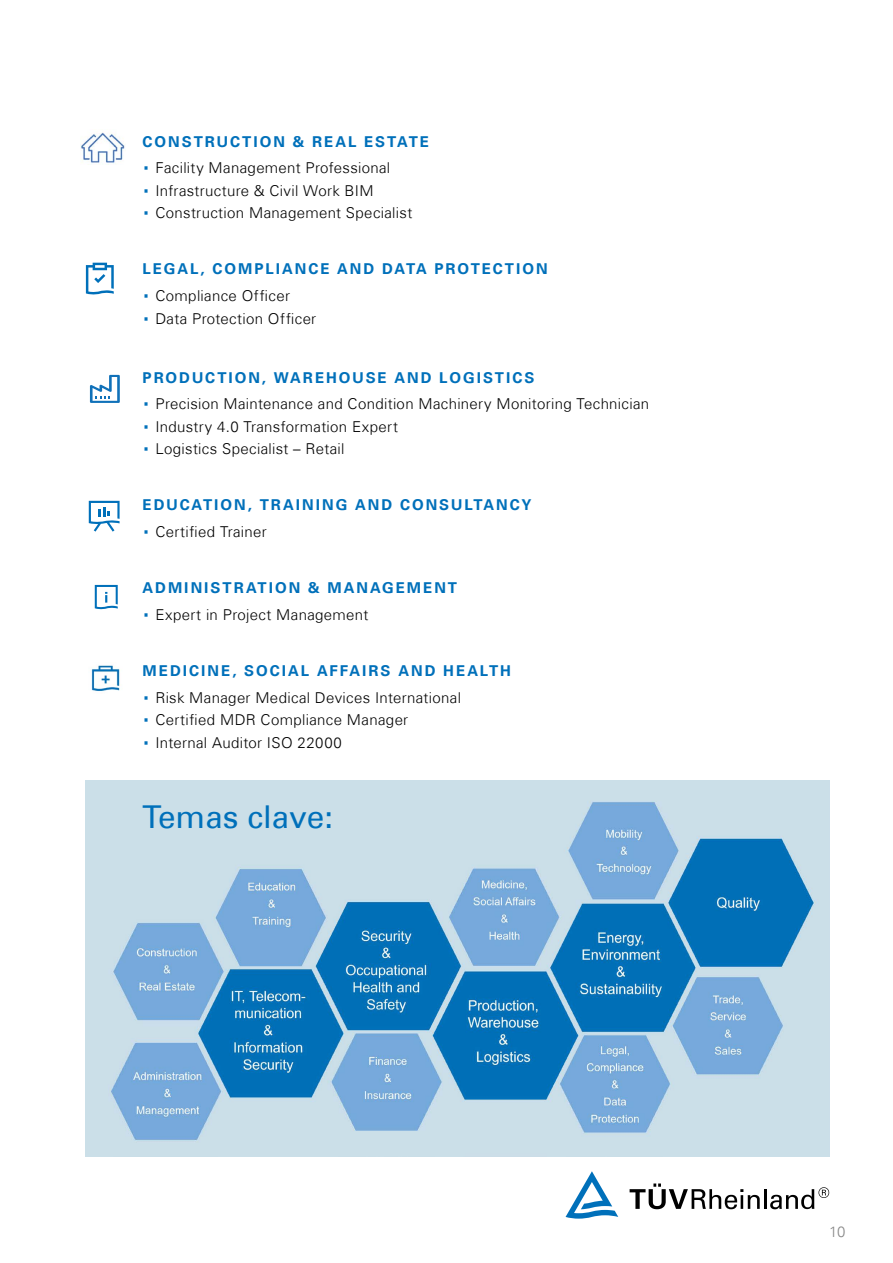
<style>
.page{position:relative;width:893px;height:1263px;background:#fff}
.page>*{position:absolute;margin:0;border:0;box-sizing:border-box;transform-origin:0 0}
.t1{font:31.5px "Univers Com 55 Roman";color:#0070ba}
.t2{font:300 15px/22.5px "Univers Com 45";letter-spacing:.02em;color:#000}
.t3{font:700 15px "Univers Com 65";letter-spacing:.135em;color:#0070ba}
.t4{font:300 15px "Univers Com 45";color:#878787}
.s1{font-family:"Univers Com 55 Roman";font-weight:400;font-size:27px;color:#0070ba}
</style>
<div class="page">
<svg style="left:630px;top:1183px;width:130px;height:26px"></svg>
<hr style="left:764px;top:1189px;width:3px;height:20px;background:#000">
<svg style="left:770px;top:1187px;width:59px;height:22px"></svg>
<svg style="left:566px;top:1171px;width:52px;height:47px"></svg>
<svg style="left:90px;top:375px;width:30px;height:28px"></svg>
<svg style="left:86px;top:263px;width:28px;height:31px"></svg>
<svg style="left:89px;top:501px;width:31px;height:30px"></svg>
<svg style="left:95px;top:585px;width:23px;height:24px"></svg>
<img style="left:91px;top:665px;width:29px;height:26px">
<img style="left:80px;top:132px;width:45px;height:32px">
<img style="left:86px;top:780px;width:743px;height:376px">
<p class="t3" style="left:143px;top:132px;width:288px">CONSTRUCTION &amp; REAL ESTATE</p>
<p class="t2" style="left:143px;top:157px;width:271px"><span class="s1">·</span> Facility Management Professional<br><span class="s1">·</span> Infrastructure &amp; Civil Work BIM<br><span class="s1">·</span> Construction Management Specialist</p>
<p class="t3" style="left:143px;top:260px;width:407px">LEGAL, COMPLIANCE AND DATA PROTECTION</p>
<p class="t2" style="left:143px;top:284px;width:175px"><span class="s1">·</span> Compliance Officer<br><span class="s1">·</span> Data Protection Officer</p>
<p class="t3" style="left:143px;top:368px;width:393px">PRODUCTION, WAREHOUSE AND LOGISTICS</p>
<p class="t2" style="left:143px;top:393px;width:508px"><span class="s1">·</span> Precision Maintenance and Condition Machinery Monitoring Technician <span class="s1">·</span> Industry 4.0 Transformation Expert<br><span class="s1">·</span> Logistics Specialist – Retail</p>
<p class="t3" style="left:143px;top:496px;width:390px">EDUCATION, TRAINING AND CONSULTANCY</p>
<p class="t2" style="left:143px;top:520px;width:126px"><span class="s1">·</span> Certified Trainer</p>
<p class="t3" style="left:143px;top:579px;width:316px">ADMINISTRATION &amp; MANAGEMENT</p>
<p class="t2" style="left:143px;top:603px;width:227px"><span class="s1">·</span> Expert in Project Management</p>
<p class="t3" style="left:143px;top:662px;width:370px">MEDICINE, SOCIAL AFFAIRS AND HEALTH</p>
<p class="t2" style="left:143px;top:686px;width:320px"><span class="s1">·</span> Risk Manager Medical Devices International <span class="s1">·</span> Certified MDR Compliance Manager<br><span class="s1">·</span> Internal Auditor ISO 22000</p>
<h1 class="t1" style="left:143px;top:798px;width:192px">Temas clave:</h1>
<p class="t4" style="left:829px;top:1223px;width:18px">10</p>
</div>
